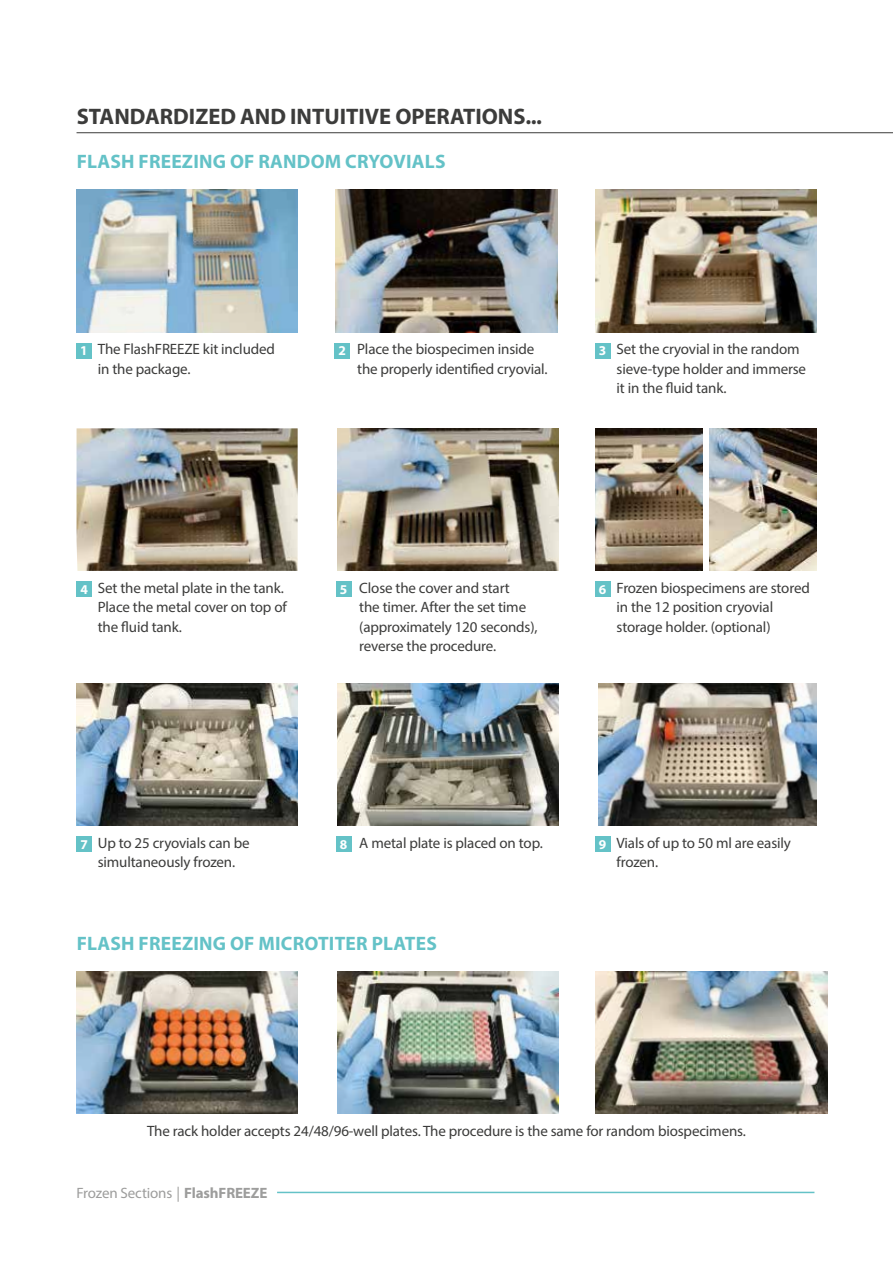
<style>
.page{position:relative;width:893px;height:1263px;background:#fff}
.page>*{position:absolute;margin:0;border:0;box-sizing:border-box;transform-origin:0 0}
.t1{font:700 22.5px "Myriad Pro";color:#3c3c3b}
.t2{font:700 19.5px "Myriad Pro";letter-spacing:.01em;color:#64c2c7}
.t3{font:15px/19.5px "Myriad Pro";letter-spacing:-.01em;color:#3c3c3b}
.t4{font:15px "Myriad Pro";letter-spacing:-.01em;color:#9d9d9c}
.t5{font:700 13.5px "Myriad Pro";color:#fff}
.s1{font-weight:700}
</style>
<div class="page">
<img style="left:595px;top:190px;width:221px;height:142px">
<img style="left:336px;top:190px;width:221px;height:142px">
<img style="left:77px;top:190px;width:221px;height:142px">
<img style="left:337px;top:428px;width:222px;height:143px">
<img style="left:77px;top:428px;width:221px;height:143px">
<img style="left:595px;top:428px;width:108px;height:143px">
<img style="left:709px;top:428px;width:107px;height:143px">
<hr style="left:277px;top:1192px;width:537px;height:1px;background:#64c2c7">
<hr style="left:77px;top:132px;width:816px;height:1px;background:#3c3c3b">
<div style="left:76px;top:343px;width:16px;height:16px;background:#64c2c7"></div>
<div style="left:77px;top:581px;width:15px;height:16px;background:#64c2c7"></div>
<div style="left:77px;top:836px;width:15px;height:16px;background:#64c2c7"></div>
<div style="left:335px;top:343px;width:15px;height:16px;background:#64c2c7"></div>
<div style="left:336px;top:581px;width:16px;height:16px;background:#64c2c7"></div>
<div style="left:336px;top:836px;width:16px;height:16px;background:#64c2c7"></div>
<div style="left:595px;top:343px;width:16px;height:16px;background:#64c2c7"></div>
<div style="left:595px;top:581px;width:16px;height:16px;background:#64c2c7"></div>
<div style="left:595px;top:836px;width:16px;height:16px;background:#64c2c7"></div>
<img style="left:77px;top:683px;width:221px;height:143px">
<img style="left:337px;top:683px;width:222px;height:143px">
<img style="left:337px;top:971px;width:222px;height:143px">
<img style="left:595px;top:971px;width:232px;height:143px">
<img style="left:77px;top:971px;width:221px;height:143px">
<img style="left:598px;top:683px;width:218px;height:143px">
<h1 class="t1" style="left:77px;top:102px;width:467px">STANDARDIZED AND INTUITIVE OPERATIONS...</h1>
<h2 class="t2" style="left:77px;top:149px;width:370px">FLASH FREEZING OF RANDOM CRYOVIALS</h2>
<p class="t5" style="left:80px;top:342px;width:9px">1</p>
<p class="t3" style="left:98px;top:339px;width:179px">The FlashFREEZE kit included in the package.</p>
<p class="t5" style="left:338px;top:342px;width:9px">2</p>
<p class="t3" style="left:357px;top:339px;width:192px">Place the biospecimen inside the properly identified cryovial.</p>
<p class="t5" style="left:599px;top:342px;width:9px">3</p>
<p class="t3" style="left:617px;top:339px;width:191px">Set the cryovial in the random sieve-type holder and immerse it in the fluid tank.</p>
<p class="t5" style="left:80px;top:581px;width:9px">4</p>
<p class="t3" style="left:98px;top:578px;width:191px">Set the metal plate in the tank.<br>Place the metal cover on top of the fluid tank.</p>
<p class="t5" style="left:340px;top:581px;width:9px">5</p>
<p class="t3" style="left:359px;top:578px;width:180px">Close the cover and start<br>the timer. After the set time (approximately 120 seconds), reverse the procedure.</p>
<p class="t5" style="left:599px;top:581px;width:9px">6</p>
<p class="t3" style="left:617px;top:578px;width:195px">Frozen biospecimens are stored in the 12 position cryovial storage holder. (optional)</p>
<p class="t5" style="left:80px;top:835px;width:9px">7</p>
<p class="t3" style="left:98px;top:833px;width:153px">Up to 25 cryovials can be simultaneously frozen.</p>
<p class="t5" style="left:340px;top:835px;width:9px">8</p>
<p class="t3" style="left:359px;top:833px;width:185px">A metal plate is placed on top.</p>
<p class="t5" style="left:599px;top:835px;width:9px">9</p>
<p class="t3" style="left:617px;top:833px;width:176px">Vials of up to 50 ml are easily frozen.</p>
<h2 class="t2" style="left:77px;top:930px;width:362px">FLASH FREEZING OF MICROTITER PLATES</h2>
<p class="t3" style="left:147px;top:1120px;width:600px">The rack holder accepts 24/48/96-well plates. The procedure is the same for random biospecimens.</p>
<p class="t4" style="left:77px;top:1184px;width:192px">Frozen Sections | <span class="s1">FlashFREEZE</span></p>
</div>
